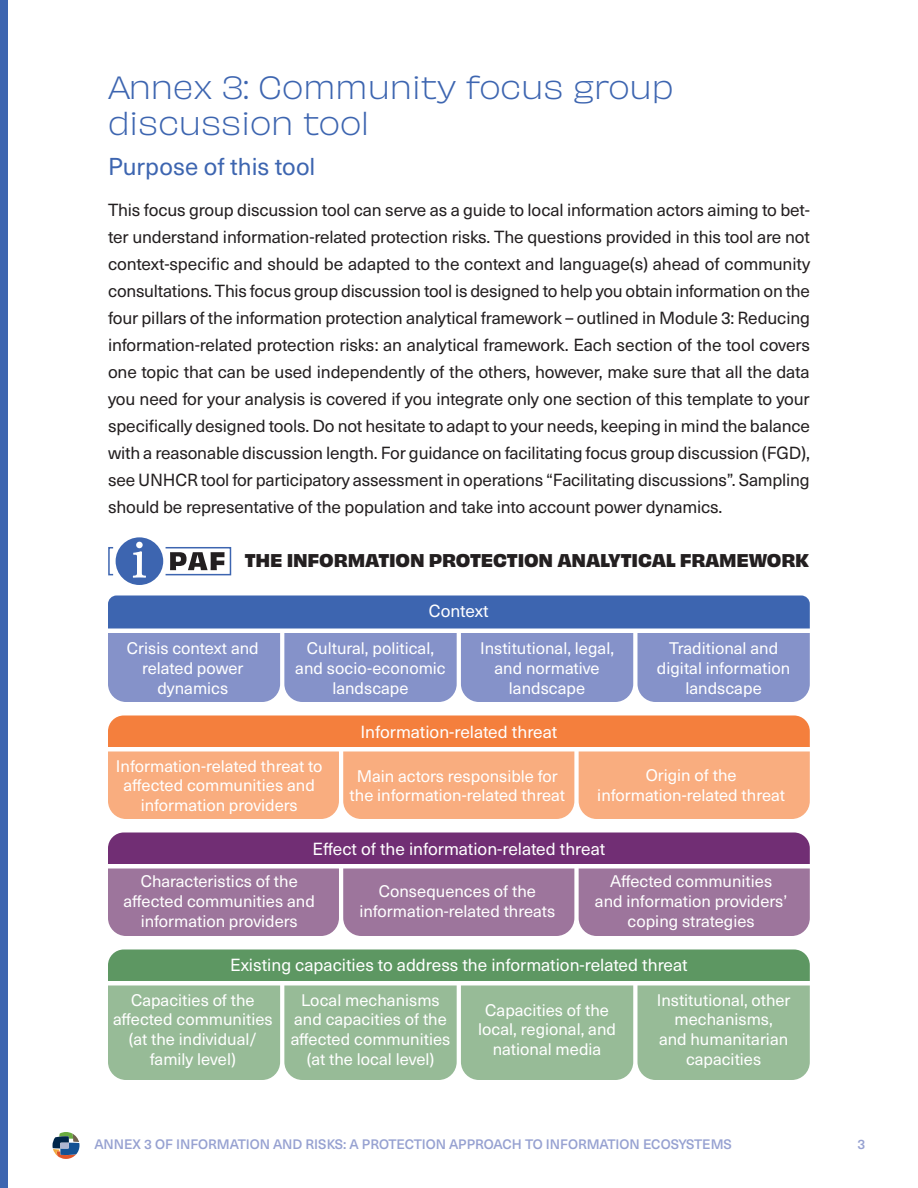
<style>
.page{position:relative;width:918px;height:1188px;background:#fff}
.page>*{position:absolute;margin:0;border:0;box-sizing:border-box;transform-origin:0 0}
.t1{font:30px/36px "Obviously Lght";color:#3d65b0}
.subtitle{font:24px "Neue Haas Unica W1 G";color:#3d65b0}
.body{font:17.25px/27px "Neue Haas Unica W1 G";letter-spacing:-.01em;color:#231f20;text-align:justify}
.body-2{font:17.25px "Neue Haas Unica W1 G";color:#fff}
.t2{font:700 17.25px "Obviously";letter-spacing:-.01em;color:#231f20}
.body-3{font:16.5px/19.8px "Neue Haas Unica W1 G";color:#fff;text-align:center}
.pg_title_small{font:500 13.5px "Neue Haas Unica W1 G";color:#96a1d1}
</style>
<div class="page">
<svg style="left:52px;top:1132px;width:28px;height:27px"></svg>
<svg style="left:108px;top:716px;width:702px;height:103px;background:#f8a676"></svg>
<svg style="left:108px;top:832px;width:702px;height:104px;background:#986b98"></svg>
<svg style="left:108px;top:950px;width:702px;height:130px;background:#8eb68f"></svg>
<svg style="left:108px;top:596px;width:702px;height:106px;background:#758ac4"></svg>
<svg style="left:170px;top:552px;width:55px;height:18px"></svg>
<div style="left:165px;top:547px;width:66px;height:28px;border:2px solid #3d65b0"></div>
<div style="left:116px;top:537px;width:47px;height:48px;background:#3d65b0;border-radius:50%"></div>
<svg style="left:133px;top:542px;width:13px;height:36px"></svg>
<div style="left:108px;top:547px;width:6px;height:28px;border:2px solid #3d65b0"></div>
<div style="left:0;top:0;width:8px;height:1188px;background:#3d65b0"></div>
<h2 class="t1" style="left:108px;top:67px;width:567px">Annex 3: Community focus group discussion tool</h2>
<p class="subtitle" style="left:108px;top:149px;width:209px">Purpose of this tool</p>
<p class="body" style="left:108px;top:195px;width:704px">This focus group discussion tool can serve as a guide to local information actors aiming to bet&shy;ter understand information-related protection risks. The questions provided in this tool are not context-specific and should be adapted to the context and language(s) ahead of community consultations. This focus group discussion tool is designed to help you obtain information on the four pillars of the information protection analytical framework – outlined in Module 3: Reducing information-related protection risks: an analytical framework. Each section of the tool covers one topic that can be used independently of the others, however, make sure that all the data you need for your analysis is covered if you integrate only one section of this template to your specifically designed tools. Do not hesitate to adapt to your needs, keeping in mind the balance with a reasonable discussion length. For guidance on facilitating focus group discussion (FGD), see UNHCR tool for participatory assessment in operations “Facilitating discussions”. Sampling should be representative of the population and take into account power dynamics.</p>
<h4 class="t2" style="left:245px;top:547px;width:566px">THE INFORMATION PROTECTION ANALYTICAL FRAMEWORK</h4>
<p class="body-2" style="left:429px;top:598px;width:61px">Context</p>
<p class="body-3" style="left:127px;top:637px;width:133px">Crisis context and related power dynamics</p>
<p class="body-3" style="left:295px;top:637px;width:152px">Cultural, political, and socio-economic landscape</p>
<p class="body-3" style="left:480px;top:637px;width:136px">Institutional, legal, and normative landscape</p>
<p class="body-3" style="left:657px;top:637px;width:135px">Traditional and digital information landscape</p>
<p class="body-2" style="left:360px;top:719px;width:198px">Information-related threat</p>
<p class="body-3" style="left:116px;top:755px;width:208px">Information-related threat to affected communities and information providers</p>
<p class="body-3" style="left:350px;top:765px;width:217px">Main actors responsible for the information-related threat</p>
<p class="body-3" style="left:646px;top:764px;width:92px">Origin of the</p>
<p class="body-3" style="left:597px;top:784px;width:189px">information-related threat</p>
<p class="body-2" style="left:312px;top:836px;width:294px">Effect of the information-related threat</p>
<p class="body-3" style="left:124px;top:870px;width:193px">Characteristics of the affected communities and information providers</p>
<p class="body-3" style="left:379px;top:880px;width:159px">Consequences of the</p>
<p class="body-3" style="left:610px;top:870px;width:164px">Affected communities</p>
<p class="body-3" style="left:595px;top:890px;width:194px">and information providers’ coping strategies</p>
<p class="body-2" style="left:230px;top:952px;width:459px">Existing capacities to address the information-related threat</p>
<p class="body-3" style="left:113px;top:989px;width:161px">Capacities of the affected communities (at the individual/ family level)</p>
<p class="body-3" style="left:291px;top:989px;width:161px">Local mechanisms and capacities of the affected communities (at the local level)</p>
<p class="body-3" style="left:478px;top:999px;width:139px">Capacities of the local, regional, and national media</p>
<p class="body-3" style="left:657px;top:989px;width:135px">Institutional, other mechanisms,<br>and humanitarian capacities</p>
<p class="body-3" style="left:359px;top:900px;width:197px">information-related threats</p>
<p class="pg_title_small" style="left:94px;top:1134px;width:639px">ANNEX 3 OF INFORMATION AND RISKS: A PROTECTION APPROACH TO INFORMATION ECOSYSTEMS</p>
<p class="pg_title_small" style="left:858px;top:1134px;width:9px">3</p>
</div>
